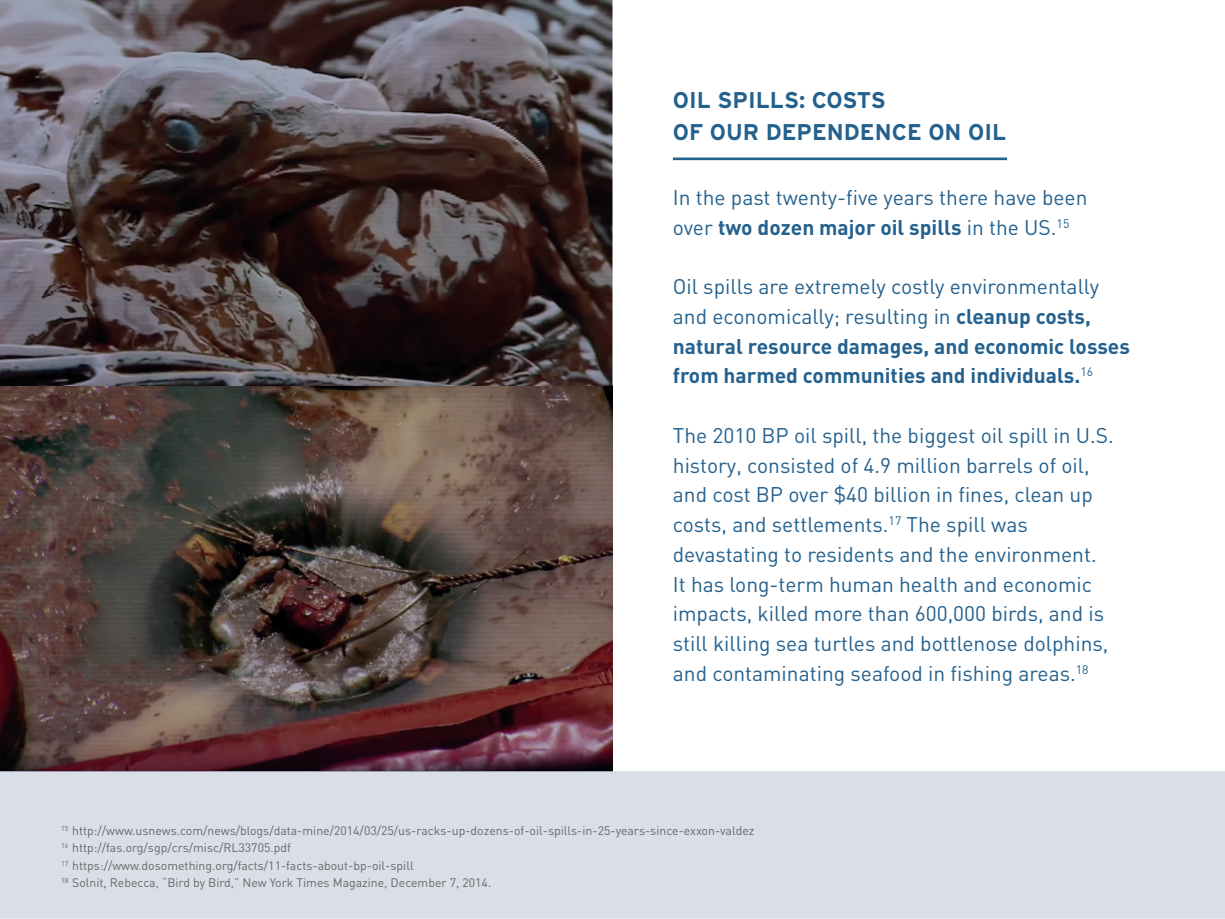
<style>
.page{position:relative;width:1225px;height:919px;background:#fff}
.page>*{position:absolute;margin:0;border:0;box-sizing:border-box;transform-origin:0 0}
.t1{font:700 22.75px/31.5px "Interstate";color:#24618e}
.t2{font:21px/29.8px "DIN";color:#24618e}
.t3{font:700 21px/29.8px "DIN";color:#24618e}
.t4{font:12.25px/17.5px "DIN";color:#676767}
.s1{font-weight:700}
.s2{font-weight:400}
</style>
<div class="page">
<hr style="left:673px;top:158px;width:334px;height:2px;background:#24618e">
<div style="left:0;top:771px;width:1225px;height:147px;background:#dadee7"></div>
<img style="left:0;top:0;width:613px;height:771px">
<img style="left:0;top:385px;width:613px;height:1px">
<hr style="left:0;top:771px;width:613px;height:1px;background:#9999af">
<p class="t1" style="left:673px;top:85px;width:335px">OIL SPILLS: COSTS<br>OF OUR DEPENDENCE ON OIL</p>
<p class="t2" style="left:673px;top:184px;width:416px">In the past twenty-five years there have been over <span class="s1">two dozen major oil spills</span> in the US.<sup>15</sup></p>
<p class="t3" style="left:673px;top:274px;width:459px"><span class="s2">Oil spills are extremely costly environmentally and economically; resulting in</span> cleanup costs, natural resource damages, and economic losses from harmed communities and individuals.<sup>16</sup></p>
<p class="t2" style="left:673px;top:422px;width:442px">The 2010 BP oil spill, the biggest oil spill in U.S. history, consisted of 4.9 million barrels of oil, and cost BP over $40 billion in fines, clean up costs, and settlements.<sup>17</sup> The spill was devastating to residents and the environment.<br>It has long-term human health and economic impacts, killed more than 600,000 birds, and is still killing sea turtles and bottlenose dolphins, and contaminating seafood in fishing areas.<sup>18</sup></p>
<p class="t4" style="left:61px;top:823px;width:695px"><sup>15</sup> http://www.usnews.com/news/blogs/data-mine/2014/03/25/us-racks-up-dozens-of-oil-spills-in-25-years-since-exxon-valdez <sup>16</sup> http://fas.org/sgp/crs/misc/RL33705.pdf<br><sup>17</sup> https://www.dosomething.org/facts/11-facts-about-bp-oil-spill<br><sup>18</sup> Solnit, Rebecca, “Bird by Bird,” New York Times Magazine, December 7, 2014.</p>
</div>
